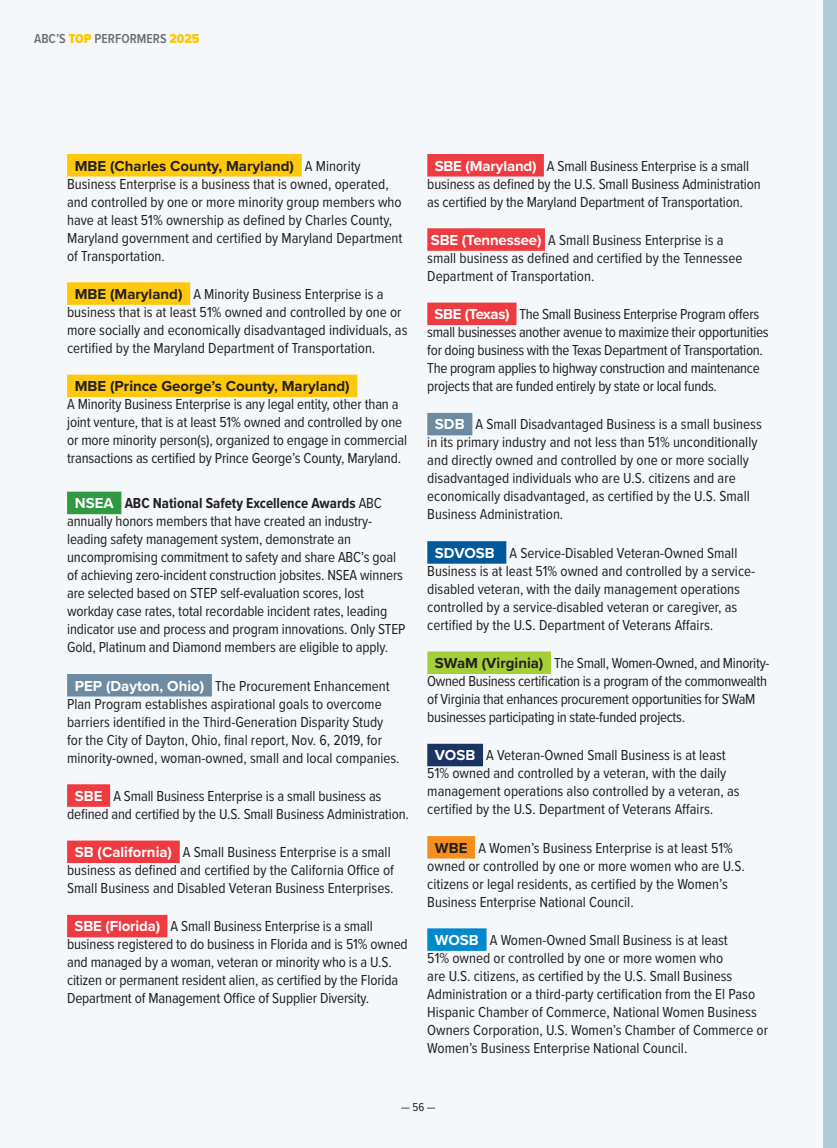
<style>
.page{position:relative;width:837px;height:1148px;background:#f4f8fa}
.page>*{position:absolute;margin:0;border:0;box-sizing:border-box;transform-origin:0 0}
.t1{font:15px/18px "Proxima Nova Cond";color:#231f20}
.t2{font:15px/18px "Proxima Nova Cond";letter-spacing:-.02em;color:#231f20}
.t3{font:700 15px "Proxima Nova";color:#231f20}
.t4{font:600 13.5px "Proxima Nova Cond";color:#6c6d70}
.t5{font:12px "Proxima Nova Cond";color:#231f20}
.s1{font-weight:900;color:#fec80b}
.s2{font-family:"Proxima Nova Cond";font-weight:400}
.s3{font-family:"Proxima Nova";font-weight:700}
.s4{font-family:"Proxima Nova";font-weight:700;color:#fff}
.s5{font-weight:700}
</style>
<div class="page">
<div style="left:67px;top:154px;width:235px;height:22px;background:#fec80b"></div>
<div style="left:67px;top:282px;width:123px;height:23px;background:#fec80b"></div>
<div style="left:67px;top:374px;width:290px;height:23px;background:#fec80b"></div>
<div style="left:67px;top:491px;width:54px;height:23px;background:#2f9a41"></div>
<div style="left:67px;top:674px;width:145px;height:22px;background:#6d8ca3"></div>
<div style="left:67px;top:784px;width:43px;height:22px;background:#ee3a41"></div>
<div style="left:67px;top:840px;width:113px;height:23px;background:#ee3a41"></div>
<div style="left:67px;top:914px;width:100px;height:23px;background:#ee3a41"></div>
<div style="left:427px;top:154px;width:117px;height:22px;background:#ee3a41"></div>
<div style="left:427px;top:228px;width:118px;height:23px;background:#ee3a41"></div>
<div style="left:427px;top:302px;width:90px;height:23px;background:#ee3a41"></div>
<div style="left:427px;top:413px;width:45px;height:22px;background:#6d8ca3"></div>
<div style="left:427px;top:541px;width:79px;height:22px;background:#00599a"></div>
<div style="left:427px;top:651px;width:124px;height:23px;background:#a6ce39"></div>
<div style="left:427px;top:743px;width:56px;height:23px;background:#1b3463"></div>
<div style="left:427px;top:836px;width:48px;height:22px;background:#f68f1e"></div>
<div style="left:427px;top:928px;width:60px;height:22px;background:#0089cf"></div>
<div style="left:824px;top:0;width:13px;height:1148px;background:#b1ccd9"></div>
<p class="t4" style="left:34px;top:28px;width:167px">ABC’S <span class="s1">TOP</span> PERFORMERS <span class="s1">2025</span></p>
<p class="t3" style="left:75px;top:154px;width:287px">MBE (Charles County, Maryland) <span class="s2">A Minority</span></p>
<p class="t1" style="left:67px;top:174px;width:337px">Business Enterprise is a business that is owned, operated, and controlled by one or more minority group members who have at least 51% ownership as defined by Charles County, Maryland government and certified by Maryland Department of Transportation.</p>
<p class="t1" style="left:67px;top:284px;width:342px;text-indent:8px"><span class="s3">MBE (Maryland)</span> A Minority Business Enterprise is a business that is at least 51% owned and controlled by one or more socially and economically disadvantaged individuals, as certified by the Maryland Department of Transportation.</p>
<p class="t3" style="left:75px;top:375px;width:276px">MBE (Prince George’s County, Maryland)</p>
<p class="t1" style="left:67px;top:394px;width:341px">A Minority Business Enterprise is any legal entity, other than a joint venture, that is at least 51% owned and controlled by one or more minority person(s), organized to engage in commercial transactions as certified by Prince George’s County, Maryland.</p>
<p class="t1" style="left:67px;top:493px;width:340px;text-indent:8px"><span class="s4">NSEA</span> <span class="s5">ABC National Safety Excellence Awards</span> ABC annually honors members that have created an industry&shy;leading safety management system, demonstrate an uncompromising commitment to safety and share ABC’s goal of achieving zero-incident construction jobsites. NSEA winners are selected based on STEP self-evaluation scores, lost workday case rates, total recordable incident rates, leading indicator use and process and program innovations. Only STEP Gold, Platinum and Diamond members are eligible to apply.</p>
<p class="t1" style="left:67px;top:676px;width:334px;text-indent:8px"><span class="s4">PEP (Dayton, Ohio)</span> The Procurement Enhancement Plan Program establishes aspirational goals to overcome barriers identified in the Third-Generation Disparity Study for the City of Dayton, Ohio, final report, Nov. 6, 2019, for minority-owned, woman-owned, small and local companies.</p>
<p class="t1" style="left:67px;top:786px;width:343px;text-indent:8px"><span class="s4">SBE</span> A Small Business Enterprise is a small business as defined and certified by the U.S. Small Business Administration.</p>
<p class="t1" style="left:67px;top:842px;width:328px;text-align:center"><span class="s4">SB (California)</span> A Small Business Enterprise is a small business as defined and certified by the California Office of<br>Small Business and Disabled Veteran Business Enterprises.</p>
<p class="t1" style="left:67px;top:916px;width:342px;text-indent:7px"><span class="s4">SBE (Florida)</span> A Small Business Enterprise is a small business registered to do business in Florida and is 51% owned and managed by a woman, veteran or minority who is a U.S. citizen or permanent resident alien, as certified by the Florida Department of Management Office of Supplier Diversity.</p>
<p class="t1" style="left:427px;top:156px;width:335px;text-indent:7px"><span class="s4">SBE (Maryland)</span> A Small Business Enterprise is a small business as defined by the U.S. Small Business Administration as certified by the Maryland Department of Transportation.</p>
<p class="t1" style="left:427px;top:230px;width:317px"><span class="s4">SBE (Tennessee)</span> A Small Business Enterprise is a small business as defined and certified by the Tennessee<br>Department of Transportation.</p>
<p class="t2" style="left:427px;top:304px;width:343px;text-indent:7px"><span class="s4">SBE (Texas)</span> The Small Business Enterprise Program offers small businesses another avenue to maximize their opportunities for doing business with the Texas Department of Transportation.<br>The program applies to highway construction and maintenance projects that are funded entirely by state or local funds.</p>
<p class="t1" style="left:427px;top:415px;width:336px;text-indent:8px"><span class="s4">SDB</span> A Small Disadvantaged Business is a small business in its primary industry and not less than 51% unconditionally and directly owned and controlled by one or more socially disadvantaged individuals who are U.S. citizens and are economically disadvantaged, as certified by the U.S. Small Business Administration.</p>
<p class="t1" style="left:427px;top:543px;width:329px;text-indent:8px"><span class="s4">SDVOSB</span> A Service-Disabled Veteran-Owned Small Business is at least 51% owned and controlled by a service&shy;disabled veteran, with the daily management operations controlled by a service-disabled veteran or caregiver, as certified by the U.S. Department of Veterans Affairs.</p>
<p class="t2" style="left:427px;top:653px;width:344px;text-indent:8px"><span class="s3">SWaM (Virginia)</span> The Small, Women-Owned, and Minority-Owned Business certification is a program of the commonwealth of Virginia that enhances procurement opportunities for SWaM businesses participating in state-funded projects.</p>
<p class="t1" style="left:427px;top:745px;width:314px;text-indent:8px"><span class="s4">VOSB</span> A Veteran-Owned Small Business is at least 51% owned and controlled by a veteran, with the daily management operations also controlled by a veteran, as certified by the U.S. Department of Veterans Affairs.</p>
<p class="t1" style="left:427px;top:838px;width:319px;text-indent:8px"><span class="s3">WBE</span> A Women’s Business Enterprise is at least 51% owned or controlled by one or more women who are U.S. citizens or legal residents, as certified by the Women’s Business Enterprise National Council.</p>
<p class="t1" style="left:427px;top:930px;width:342px;text-indent:8px"><span class="s4">WOSB</span> A Women-Owned Small Business is at least<br>51% owned or controlled by one or more women who<br>are U.S. citizens, as certified by the U.S. Small Business Administration or a third-party certification from the El Paso Hispanic Chamber of Commerce, National Women Business Owners Corporation, U.S. Women’s Chamber of Commerce or Women’s Business Enterprise National Council.</p>
<p class="t5" style="left:401px;top:1098px;width:36px">— 56 —</p>
</div>
